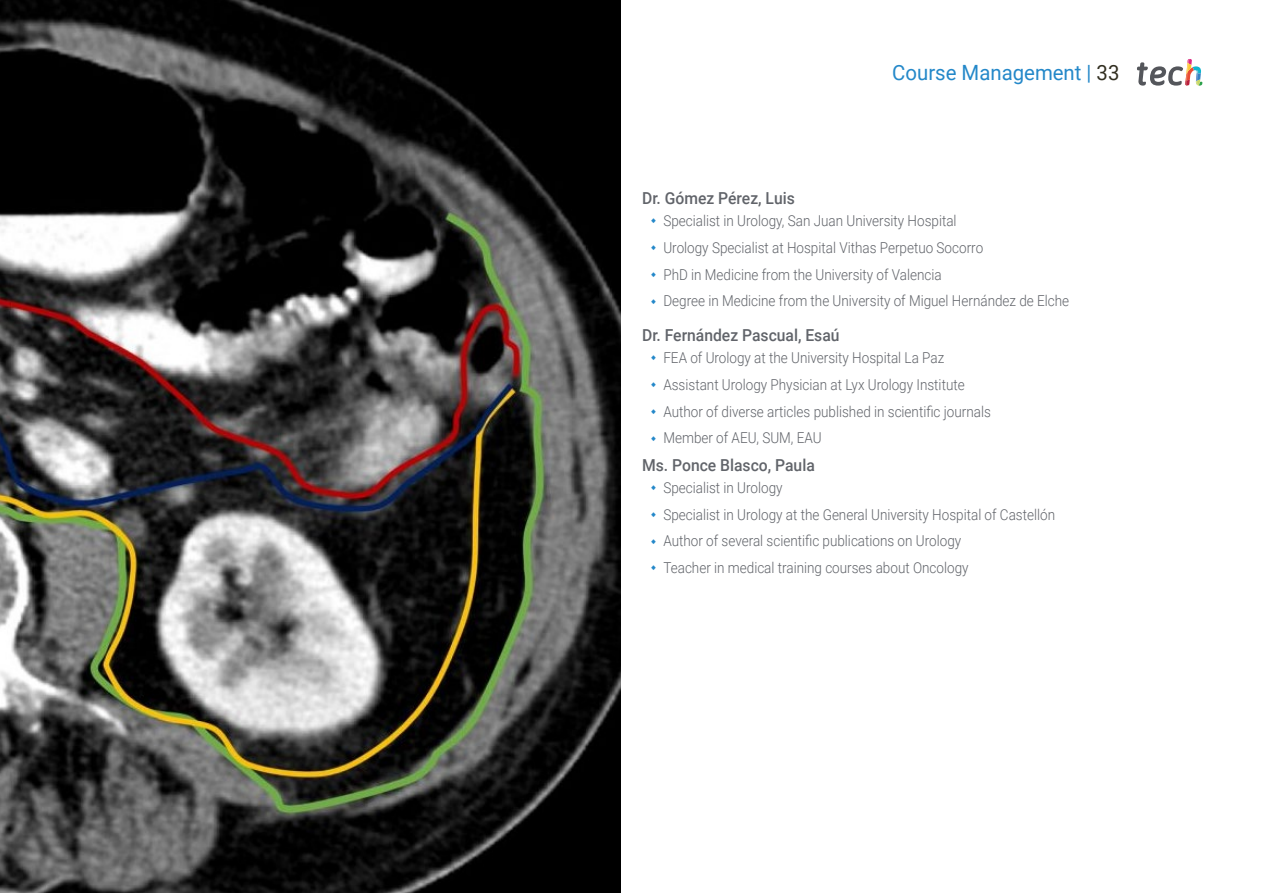
<style>
.page{position:relative;width:1263px;height:893px;background:#fff}
.page>*{position:absolute;margin:0;border:0;box-sizing:border-box;transform-origin:0 0}
.t1{font:21px "Roboto";color:#2488c9}
.t2{font:500 16.5px "Roboto";color:#61646a;scale:.95 1}
.t3{font:300 15px/26.7px "Roboto";color:#61646a;scale:.9 1}
.s1{color:#312e20}
</style>
<div class="page">
<img style="left:0;top:0;width:621px;height:893px">
<svg style="left:1137px;top:59px;width:65px;height:27px"></svg>
<h1 class="t1" style="left:892px;top:57px;width:229px">Course Management | <span class="s1">33</span></h1>
<p class="t2" style="left:642px;top:186px;width:162px">Dr. Gómez Pérez, Luis</p>
<p class="t3" style="left:663px;top:207px;width:452px">Specialist in Urology, San Juan University Hospital<br>Urology Specialist at Hospital Vithas Perpetuo Socorro<br>PhD in Medicine from the University of Valencia<br>Degree in Medicine from the University of Miguel Hernández de Elche</p>
<p class="t2" style="left:642px;top:323px;width:209px">Dr. Fernández Pascual, Esaú</p>
<p class="t3" style="left:663px;top:344px;width:365px">FEA of Urology at the University Hospital La Paz Assistant Urology Physician at Lyx Urology Institute Author of diverse articles published in scientific journals Member of AEU, SUM, EAU</p>
<p class="t2" style="left:642px;top:453px;width:183px">Ms. Ponce Blasco, Paula</p>
<p class="t3" style="left:663px;top:474px;width:437px">Specialist in Urology<br>Specialist in Urology at the General University Hospital of Castellón Author of several scientific publications on Urology<br>Teacher in medical training courses about Oncology</p>
</div>
